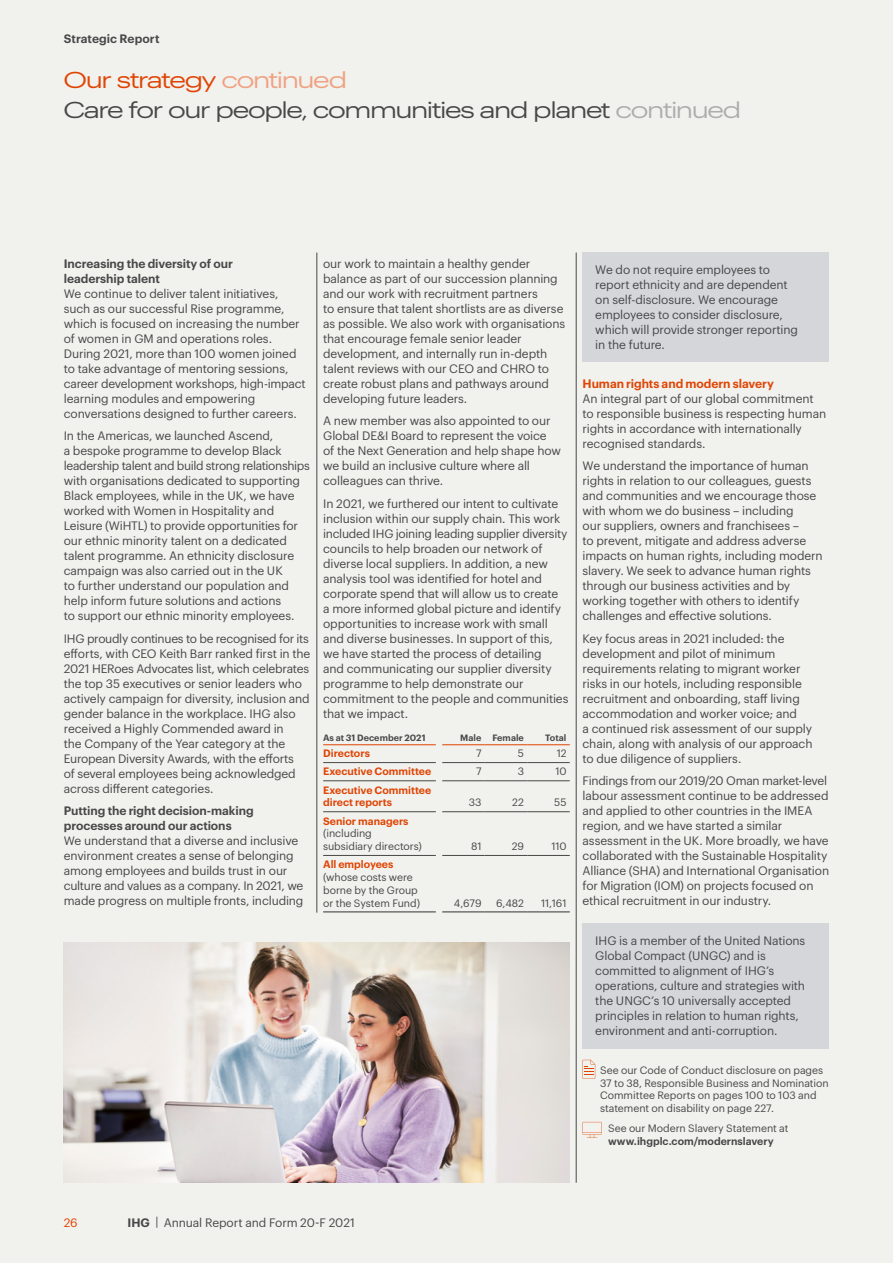
<style>
.page{position:relative;width:893px;height:1263px;background:#f1f1ee}
.page>*{position:absolute;margin:0;border:0;box-sizing:border-box;transform-origin:0 0}
.t1{font:22.5px/30px "Graphik Wide";letter-spacing:-.03em;color:#474847}
.t2{font:12px/15px "Graphik";letter-spacing:-.01em;color:#474847}
.t3{font:600 12px/15px "Graphik";letter-spacing:-.005em;color:#474847}
.t4{font:600 12px "Graphik";letter-spacing:-.005em;color:#e04403}
.t5{font:12px "Graphik";color:#e04403}
.t6{font:10.5px/12.8px "Graphik";letter-spacing:-.005em;color:#474847}
.t7{font:600 10.5px/12.8px "Graphik";color:#e04403}
.t8{font:600 10.5px "Graphik";color:#474847}
.t9{font:600 9px "Graphik";letter-spacing:.005em;color:#474847}
.s1{color:#e04403}
.s2{color:#f0a181}
.s3{color:#acaeae}
.s4{font-weight:600}
</style>
<div class="page">
<img style="left:64px;top:943px;width:506px;height:240px">
<hr style="left:323px;top:911px;width:113px;height:1px;background:#474847">
<hr style="left:442px;top:911px;width:43px;height:1px;background:#474847">
<hr style="left:485px;top:911px;width:42px;height:1px;background:#474847">
<hr style="left:527px;top:911px;width:43px;height:1px;background:#474847">
<hr style="left:323px;top:762px;width:113px;height:1px;background:#474847">
<hr style="left:442px;top:762px;width:43px;height:1px;background:#474847">
<hr style="left:485px;top:762px;width:42px;height:1px;background:#474847">
<hr style="left:527px;top:762px;width:43px;height:1px;background:#474847">
<hr style="left:323px;top:780px;width:113px;height:1px;background:#474847">
<hr style="left:442px;top:780px;width:43px;height:1px;background:#474847">
<hr style="left:485px;top:780px;width:42px;height:1px;background:#474847">
<hr style="left:527px;top:780px;width:43px;height:1px;background:#474847">
<hr style="left:323px;top:811px;width:113px;height:1px;background:#474847">
<hr style="left:442px;top:811px;width:43px;height:1px;background:#474847">
<hr style="left:485px;top:811px;width:42px;height:1px;background:#474847">
<hr style="left:527px;top:811px;width:43px;height:1px;background:#474847">
<hr style="left:323px;top:855px;width:113px;height:1px;background:#474847">
<hr style="left:442px;top:855px;width:43px;height:1px;background:#474847">
<hr style="left:485px;top:855px;width:42px;height:1px;background:#474847">
<hr style="left:527px;top:855px;width:43px;height:1px;background:#474847">
<hr style="left:323px;top:744px;width:113px;height:1px;background:#e04403">
<hr style="left:442px;top:744px;width:43px;height:1px;background:#e04403">
<hr style="left:485px;top:744px;width:42px;height:1px;background:#e04403">
<hr style="left:527px;top:744px;width:43px;height:1px;background:#e04403">
<svg style="left:583px;top:1060px;width:12px;height:19px"></svg>
<svg style="left:583px;top:1122px;width:18px;height:16px"></svg>
<div style="left:583px;top:253px;width:246px;height:109px;background:#d4d6da"></div>
<div style="left:583px;top:923px;width:246px;height:125px;background:#d4d6da"></div>
<hr style="left:317px;top:253px;width:1px;height:660px;background:#474847">
<hr style="left:576px;top:253px;width:1px;height:930px;background:#474847">
<p class="t3" style="left:64px;top:30px;width:97px">Strategic Report</p>
<h1 class="t1" style="left:64px;top:62px;width:679px"><span class="s1">Our strategy</span> <span class="s2">continued<br></span>Care for our people, communities and planet <span class="s3">continued</span></h1>
<p class="t3" style="left:64px;top:255px;width:171px">Increasing the diversity of our leadership talent</p>
<p class="t2" style="left:64px;top:285px;width:243px">We continue to deliver talent initiatives, such as our successful Rise programme, which is focused on increasing the number of women in GM and operations roles.<br>During 2021, more than 100 women joined to take advantage of mentoring sessions, career development workshops, high-impact learning modules and empowering conversations designed to further careers.</p>
<p class="t2" style="left:64px;top:427px;width:248px">In the Americas, we launched Ascend,<br>a bespoke programme to develop Black leadership talent and build strong relationships with organisations dedicated to supporting Black employees, while in the UK, we have worked with Women in Hospitality and Leisure (WiHTL) to provide opportunities for our ethnic minority talent on a dedicated talent programme. An ethnicity disclosure campaign was also carried out in the UK<br>to further understand our population and help inform future solutions and actions<br>to support our ethnic minority employees.</p>
<p class="t2" style="left:64px;top:630px;width:248px">IHG proudly continues to be recognised for its efforts, with CEO Keith Barr ranked first in the 2021 HERoes Advocates list, which celebrates the top 35 executives or senior leaders who actively campaign for diversity, inclusion and gender balance in the workplace. IHG also received a Highly Commended award in<br>the Company of the Year category at the European Diversity Awards, with the efforts<br>of several employees being acknowledged across different categories.</p>
<p class="t3" style="left:64px;top:802px;width:191px">Putting the right decision-making processes around our actions</p>
<p class="t2" style="left:64px;top:832px;width:241px">We understand that a diverse and inclusive environment creates a sense of belonging among employees and builds trust in our culture and values as a company. In 2021, we made progress on multiple fronts, including</p>
<p class="t2" style="left:323px;top:255px;width:244px">our work to maintain a healthy gender balance as part of our succession planning and our work with recruitment partners<br>to ensure that talent shortlists are as diverse as possible. We also work with organisations that encourage female senior leader development, and internally run in-depth talent reviews with our CEO and CHRO to create robust plans and pathways around developing future leaders.</p>
<p class="t2" style="left:323px;top:412px;width:239px">A new member was also appointed to our Global DE&amp;I Board to represent the voice of the Next Generation and help shape how we build an inclusive culture where all colleagues can thrive.</p>
<p class="t2" style="left:323px;top:495px;width:247px">In 2021, we furthered our intent to cultivate inclusion within our supply chain. This work included IHG joining leading supplier diversity councils to help broaden our network of diverse local suppliers. In addition, a new analysis tool was identified for hotel and corporate spend that will allow us to create<br>a more informed global picture and identify opportunities to increase work with small and diverse businesses. In support of this, we have started the process of detailing<br>and communicating our supplier diversity programme to help demonstrate our commitment to the people and communities that we impact.</p>
<p class="t9" style="left:323px;top:730px;width:104px">As at 31 December 2021</p>
<p class="t9" style="left:460px;top:730px;width:65px">Male Female</p>
<p class="t9" style="left:545px;top:730px;width:23px">Total</p>
<p class="t7" style="left:323px;top:746px;width:48px">Directors</p>
<p class="t6" style="left:476px;top:746px;width:7px">7</p>
<p class="t6" style="left:518px;top:746px;width:8px">5</p>
<p class="t6" style="left:557px;top:746px;width:11px">12</p>
<p class="t7" style="left:323px;top:764px;width:110px">Executive Committee</p>
<p class="t6" style="left:476px;top:764px;width:7px">7</p>
<p class="t6" style="left:518px;top:764px;width:8px">3</p>
<p class="t6" style="left:555px;top:764px;width:13px">10</p>
<p class="t7" style="left:323px;top:782px;width:110px">Executive Committee direct reports</p>
<p class="t6" style="left:469px;top:795px;width:14px">33</p>
<p class="t6" style="left:512px;top:795px;width:13px">22</p>
<p class="t6" style="left:554px;top:795px;width:14px">55</p>
<p class="t7" style="left:323px;top:813px;width:87px">Senior managers</p>
<p class="t6" style="left:323px;top:826px;width:100px">(including subsidiary directors)</p>
<p class="t7" style="left:323px;top:857px;width:72px">All employees</p>
<p class="t6" style="left:323px;top:870px;width:98px">(whose costs were borne by the Group or the System Fund)</p>
<p class="t6" style="left:471px;top:839px;width:12px">81</p>
<p class="t6" style="left:512px;top:839px;width:14px">29</p>
<p class="t6" style="left:551px;top:839px;width:17px">110</p>
<p class="t6" style="left:454px;top:895px;width:29px">4,679</p>
<p class="t6" style="left:496px;top:895px;width:30px">6,482</p>
<p class="t6" style="left:541px;top:895px;width:27px">11,161</p>
<p class="t2" style="left:595px;top:261px;width:204px">We do not require employees to report ethnicity and are dependent on self-disclosure. We encourage employees to consider disclosure, which will provide stronger reporting in the future.</p>
<p class="t4" style="left:583px;top:374px;width:193px">Human rights and modern slavery</p>
<p class="t2" style="left:583px;top:390px;width:245px">An integral part of our global commitment to responsible business is respecting human rights in accordance with internationally recognised standards.</p>
<p class="t2" style="left:583px;top:457px;width:242px">We understand the importance of human rights in relation to our colleagues, guests and communities and we encourage those with whom we do business – including<br>our suppliers, owners and franchisees –<br>to prevent, mitigate and address adverse impacts on human rights, including modern slavery. We seek to advance human rights through our business activities and by working together with others to identify challenges and effective solutions.</p>
<p class="t2" style="left:583px;top:630px;width:231px">Key focus areas in 2021 included: the development and pilot of minimum requirements relating to migrant worker risks in our hotels, including responsible recruitment and onboarding, staff living accommodation and worker voice; and<br>a continued risk assessment of our supply chain, along with analysis of our approach to due diligence of suppliers.</p>
<p class="t2" style="left:583px;top:772px;width:248px">Findings from our 2019/20 Oman market-level labour assessment continue to be addressed and applied to other countries in the IMEA region, and we have started a similar assessment in the UK. More broadly, we have collaborated with the Sustainable Hospitality Alliance (SHA) and International Organisation for Migration (IOM) on projects focused on ethical recruitment in our industry.</p>
<p class="t2" style="left:595px;top:932px;width:212px">IHG is a member of the United Nations Global Compact (UNGC) and is committed to alignment of IHG’s operations, culture and strategies with the UNGC’s 10 universally accepted principles in relation to human rights, environment and anti-corruption.</p>
<p class="t6" style="left:600px;top:1063px;width:230px">See our Code of Conduct disclosure on pages 37 to 38, Responsible Business and Nomination Committee Reports on pages 100 to 103 and statement on disability on page 227.</p>
<p class="t6" style="left:608px;top:1121px;width:182px">See our Modern Slavery Statement at</p>
<p class="t8" style="left:608px;top:1133px;width:167px">www.ihgplc.com/modernslavery</p>
<p class="t5" style="left:64px;top:1213px;width:15px">26</p>
<p class="t2" style="left:128px;top:1214px;width:229px"><span class="s4">IHG</span> | Annual Report and Form 20-F 2021</p>
</div>
